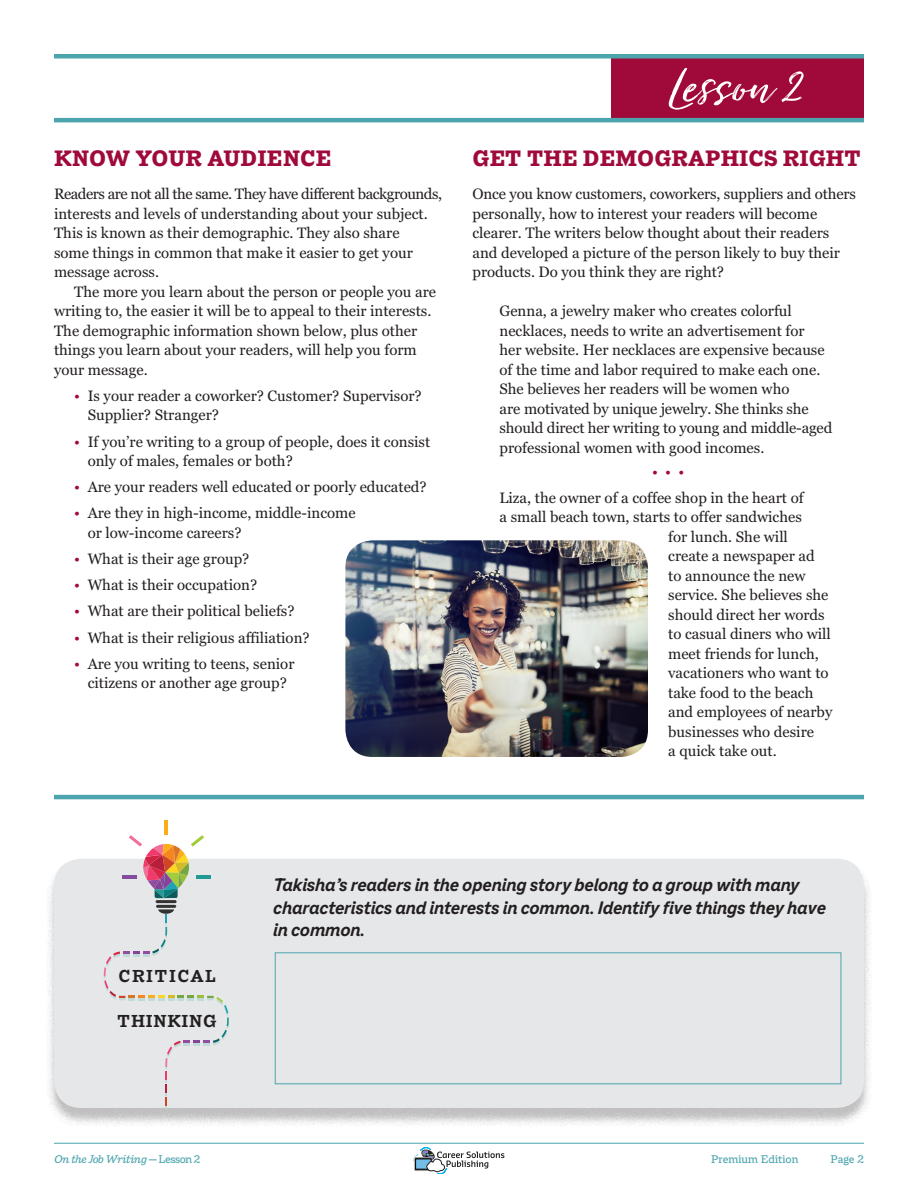
<style>
.page{position:relative;width:918px;height:1188px;background:#fff}
.page>*{position:absolute;margin:0;border:0;box-sizing:border-box;transform-origin:0 0}
.t1{font:60px "Just Lovely Slanted Wide";color:#fff}
.t2{font:800 24px "Macklin Slab";color:#a00a3a}
.t3{font:italic 19.5px/22.5px "Macklin Sans Variable";letter-spacing:-.01em;color:#231f20}
.t4{font:700 18.6px "Macklin Slab";letter-spacing:.08em;color:#231f20}
.t5{font:700 18.6px "Macklin Slab";letter-spacing:.05em;color:#231f20}
.t6{font:15px/19.5px "Georgia";color:#231f20}
.t7{font:15px "Georgia";color:#a00a3a}
.t8{font:italic 500 12px "Macklin Slab";letter-spacing:-.045em;color:#4ca5ad}
.t9{font:500 12px "Macklin Slab";color:#4ca5ad}
.s1{color:#a00a3a}
.s2{font-style:normal}
</style>
<div class="page">
<hr style="left:54px;top:1143px;width:810px;height:1px;background:#4ca5ad">
<svg style="left:413px;top:1147px;width:91px;height:27px"></svg>
<div style="left:612px;top:56px;width:252px;height:64px;background:#a00a3a"></div>
<hr style="left:54px;top:54px;width:810px;height:4px;background:#4ca5ad">
<hr style="left:54px;top:118px;width:810px;height:4px;background:#4ca5ad">
<hr style="left:54px;top:795px;width:810px;height:4px;background:#4ca5ad">
<div style="left:46px;top:861px;width:826px;height:266px;background:#231f20;opacity:.3"></div>
<div style="left:54px;top:859px;width:810px;height:249px;background:#e6e7e9;border-radius:27px"></div>
<hr style="left:156px;top:905px;width:20px;height:3px;background:#313232;border-radius:2px">
<svg style="left:104px;top:909px;width:125px;height:200px"></svg>
<hr style="left:156px;top:900px;width:21px;height:3px;background:#313232;border-radius:2px">
<hr style="left:165px;top:820px;width:3px;height:14px;background:#faad19">
<svg style="left:129px;top:835px;width:75px;height:63px"></svg>
<hr style="left:196px;top:876px;width:14px;height:3px;background:#219a94">
<hr style="left:122px;top:876px;width:14px;height:3px;background:#854c9e">
<img style="left:345px;top:540px;width:303px;height:217px">
<div style="left:275px;top:952px;width:566px;height:132px;border:1px solid #4ca5ad"></div>
<h2 class="t2" style="left:54px;top:145px;width:279px">KNOW YOUR AUDIENCE</h2>
<p class="t6" style="left:54px;top:184px;width:390px">Readers are not all the same. They have different backgrounds, interests and levels of understanding about your subject.<br>This is known as their demographic. They also share<br>some things in common that make it easier to get your message across.</p>
<p class="t6" style="left:54px;top:282px;width:384px;text-indent:20px">The more you learn about the person or people you are writing to, the easier it will be to appeal to their interests.<br>The demographic information shown below, plus other things you learn about your readers, will help you form your message.</p>
<p class="t6" style="left:88px;top:386px;width:336px;text-indent:-14px"><span class="s1">•</span> Is your reader a coworker? Customer? Supervisor?<br>Supplier? Stranger?</p>
<p class="t6" style="left:88px;top:432px;width:344px;text-indent:-14px"><span class="s1">•</span> If you’re writing to a group of people, does it consist only of males, females or both?</p>
<p class="t6" style="left:74px;top:477px;width:354px"><span class="s1">•</span> Are your readers well educated or poorly educated?</p>
<p class="t6" style="left:88px;top:503px;width:270px;text-indent:-14px"><span class="s1">•</span> Are they in high-income, middle-income or low-income careers?</p>
<p class="t6" style="left:74px;top:549px;width:177px"><span class="s1">•</span> What is their age group?</p>
<p class="t6" style="left:74px;top:575px;width:185px"><span class="s1">•</span> What is their occupation?</p>
<p class="t6" style="left:74px;top:601px;width:222px"><span class="s1">•</span> What are their political beliefs?</p>
<p class="t6" style="left:74px;top:628px;width:237px"><span class="s1">•</span> What is their religious affiliation?</p>
<p class="t6" style="left:74px;top:654px;width:222px;text-align:center"><span class="s1">•</span> Are you writing to teens, senior citizens or another age group?</p>
<h1 class="t1" style="left:668px;top:50px;width:135px">Lesson 2</h1>
<h2 class="t2" style="left:473px;top:145px;width:390px">GET THE DEMOGRAPHICS RIGHT</h2>
<p class="t6" style="left:472px;top:184px;width:385px">Once you know customers, coworkers, suppliers and others personally, how to interest your readers will become clearer. The writers below thought about their readers and developed a picture of the person likely to buy their products. Do you think they are right?</p>
<p class="t6" style="left:500px;top:301px;width:334px">Genna, a jewelry maker who creates colorful necklaces, needs to write an advertisement for<br>her website. Her necklaces are expensive because of the time and labor required to make each one.<br>She believes her readers will be women who<br>are motivated by unique jewelry. She thinks she should direct her writing to young and middle-aged professional women with good incomes.</p>
<p class="t7" style="left:652px;top:463px;width:34px">• • •</p>
<p class="t6" style="left:500px;top:488px;width:306px">Liza, the owner of a coffee shop in the heart of</p>
<p class="t6" style="left:500px;top:507px;width:304px">a small beach town, starts to offer sandwiches</p>
<p class="t6" style="left:668px;top:527px;width:121px">for lunch. She will</p>
<p class="t6" style="left:668px;top:546px;width:148px">create a newspaper ad</p>
<p class="t6" style="left:668px;top:566px;width:139px">to announce the new</p>
<p class="t6" style="left:668px;top:585px;width:162px">service. She believes she</p>
<p class="t6" style="left:668px;top:605px;width:158px">should direct her words</p>
<p class="t6" style="left:668px;top:624px;width:164px">to casual diners who will</p>
<p class="t6" style="left:668px;top:644px;width:152px">meet friends for lunch,</p>
<p class="t6" style="left:668px;top:663px;width:162px">vacationers who want to</p>
<p class="t6" style="left:668px;top:683px;width:147px">take food to the beach</p>
<p class="t6" style="left:668px;top:702px;width:166px">and employees of nearby</p>
<p class="t6" style="left:668px;top:722px;width:147px">businesses who desire</p>
<p class="t6" style="left:668px;top:741px;width:110px">a quick take out.</p>
<p class="t4" style="left:119px;top:966px;width:99px">CRITICAL</p>
<p class="t5" style="left:117px;top:1010px;width:101px">THINKING</p>
<h3 class="t3" style="left:273px;top:874px;width:555px">Takisha’s readers in the opening story belong to a group with many characteristics and interests in common. Identify five things they have in common.</h3>
<p class="t8" style="left:54px;top:1152px;width:148px">On the Job Writing <span class="s2">— Lesson 2</span></p>
<p class="t9" style="left:831px;top:1152px;width:35px">Page 2</p>
<p class="t9" style="left:711px;top:1152px;width:89px">Premium Edition</p>
</div>
